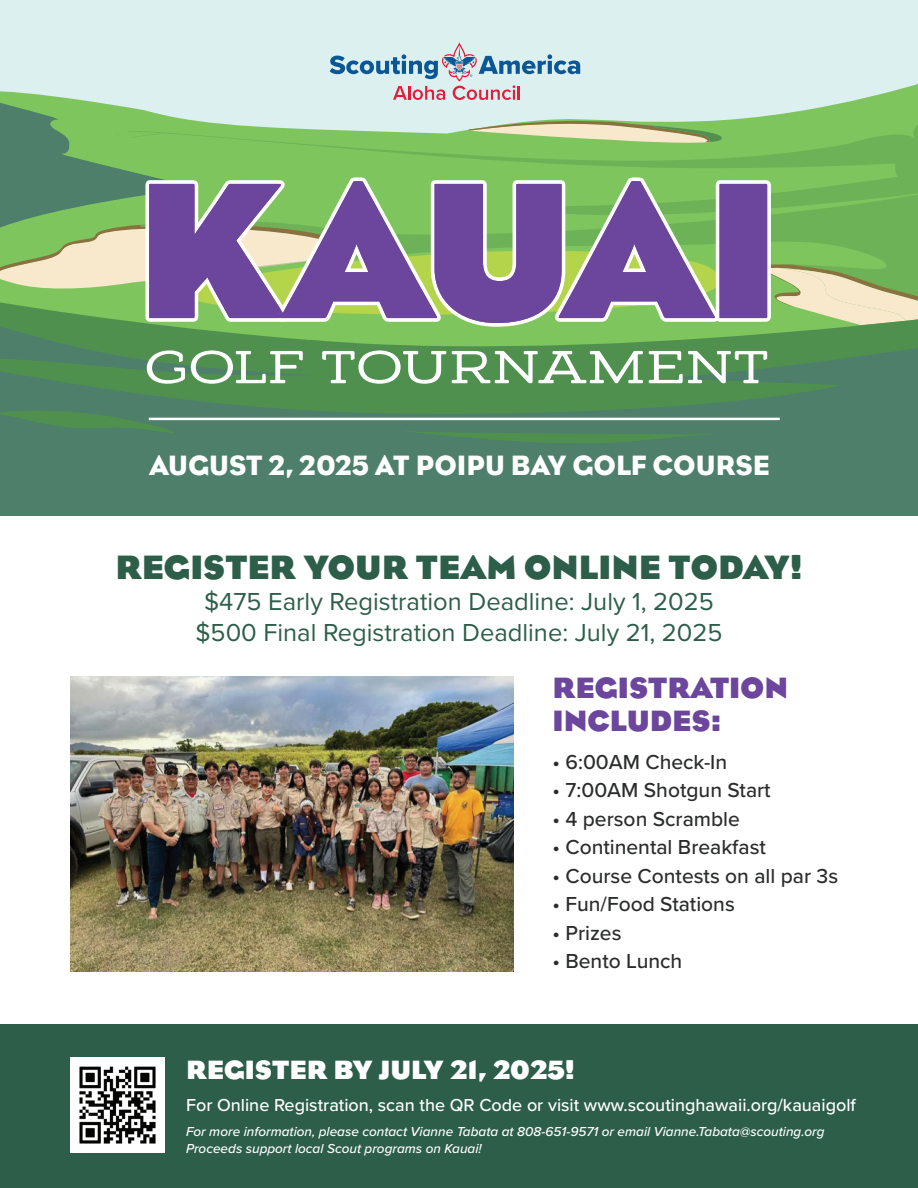
<style>
.page{position:relative;width:918px;height:1188px;background:#fff}
.page>*{position:absolute;margin:0;border:0;box-sizing:border-box;transform-origin:0 0}
.t1{font:34.5px "Bureau Eagle FB Bold";color:#2d5e4a}
.t2{font:30px/33.6px "Bureau Eagle FB Bold";color:#6b469c}
.t3{font:28.65px "Bureau Eagle FB Book";color:#fff}
.t4{font:27px "Bureau Eagle FB Bold";color:#fff}
.t5{font:25.5px/30.6px "Proxima Nova";color:#2d5e4a;text-align:center}
.t6{font:500 21px "Proxima Nova";color:#2b2c2c}
.t7{font:500 18px "Proxima Nova";color:#fff}
.t8{font:italic 500 13.5px/16.5px "Proxima Nova";color:#fff}
</style>
<div class="page">
<div style="left:0;top:0;width:918px;height:275px;background:#dbf0ef"></div>
<svg style="left:0;top:91px;width:127px;height:86px;background:#6fa86f"></svg>
<div style="left:0;top:415px;width:918px;height:101px;background:#4d7f6b"></div>
<svg style="left:127px;top:84px;width:791px;height:93px;fill:#7fc55d"></svg>
<svg style="left:468px;top:121px;width:254px;height:22px;background:#b7ca91"></svg>
<svg style="left:0;top:327px;width:918px;height:88px;background:#559259"></svg>
<svg style="left:322px;top:341px;width:33px;height:2px"></svg>
<svg style="left:0;top:409px;width:175px;height:24px;background:#4e865f"></svg>
<svg style="left:403px;top:431px;width:311px;height:13px;background:#4e865e"></svg>
<svg style="left:330px;top:42px;width:250px;height:58px"></svg>
<svg style="left:147px;top:350px;width:38px;height:34px"></svg>
<svg style="left:191px;top:350px;width:112px;height:34px"></svg>
<svg style="left:322px;top:350px;width:124px;height:34px"></svg>
<svg style="left:452px;top:351px;width:191px;height:32px"></svg>
<svg style="left:649px;top:351px;width:118px;height:32px"></svg>
<svg style="left:0;top:177px;width:918px;height:150px;background:#8a9889"></svg>
<div style="left:720px;top:184px;width:47px;height:134px;background:#6b469c;border-radius:2px"></div>
<div style="left:0;top:1025px;width:918px;height:163px;background:#2d5e4a"></div>
<hr style="left:149px;top:418px;width:631px;height:2px;background:#fff">
<img style="left:70px;top:677px;width:443px;height:295px">
<img style="left:70px;top:1058px;width:95px;height:95px">
<h3 class="t3" style="left:149px;top:448px;width:622px">AUGUST 2, 2025 AT POIPU BAY GOLF COURSE</h3>
<h1 class="t1" style="left:115px;top:549px;width:689px">REGISTER YOUR TEAM ONLINE TODAY!</h1>
<h3 class="t5" style="left:196px;top:585px;width:528px">$475 Early Registration Deadline: July 1, 2025 $500 Final Registration Deadline: July 21, 2025</h3>
<h2 class="t2" style="left:553px;top:671px;width:237px">REGISTRATION<br>INCLUDES:</h2>
<h3 class="t6" style="left:553px;top:746px;width:176px">• 6:00AM Check-In</h3>
<h3 class="t6" style="left:553px;top:775px;width:220px">• 7:00AM Shotgun Start</h3>
<h3 class="t6" style="left:553px;top:803px;width:189px">• 4 person Scramble</h3>
<h3 class="t6" style="left:553px;top:832px;width:215px">• Continental Breakfast</h3>
<h3 class="t6" style="left:553px;top:860px;width:287px">• Course Contests on all par 3s</h3>
<h3 class="t6" style="left:553px;top:889px;width:184px">• Fun/Food Stations</h3>
<h3 class="t6" style="left:553px;top:917px;width:71px">• Prizes</h3>
<h3 class="t6" style="left:553px;top:946px;width:131px">• Bento Lunch</h3>
<h3 class="t4" style="left:186px;top:1055px;width:390px">REGISTER BY JULY 21, 2025!</h3>
<h3 class="t7" style="left:186px;top:1091px;width:671px">For Online Registration, scan the QR Code or visit www.scoutinghawaii.org/kauaigolf</h3>
<p class="t8" style="left:186px;top:1123px;width:640px">For more information, please contact Vianne Tabata at 808-651-9571 or email Vianne.Tabata@scouting.org<br>Proceeds support local Scout programs on Kauai!</p>
</div>
